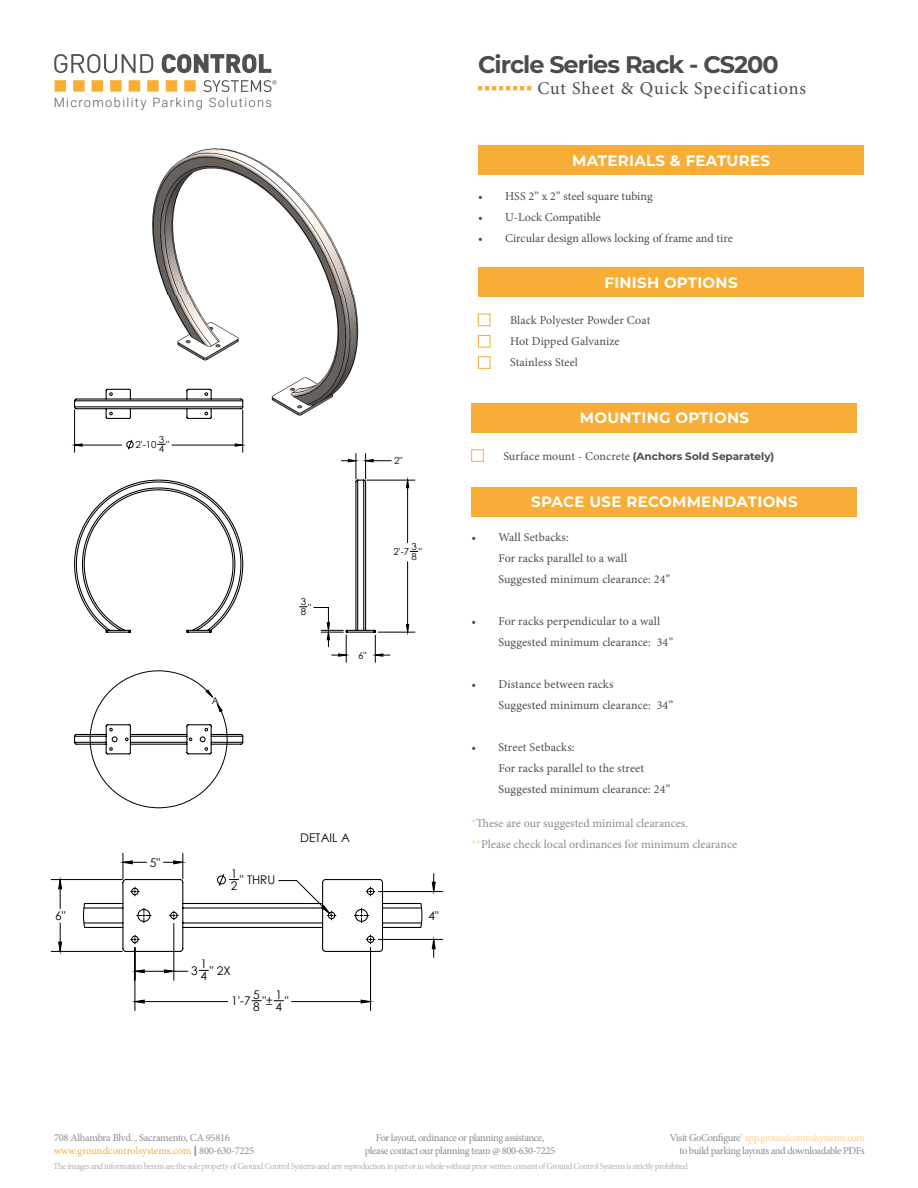
<style>
.page{position:relative;width:918px;height:1188px;background:#fff}
.page>*{position:absolute;margin:0;border:0;box-sizing:border-box;transform-origin:0 0}
.t1{font:700 24px "Montserrat";letter-spacing:-.04em;color:#4b4c4d}
.t2{font:18px "Minion Pro";letter-spacing:.055em;color:#4b4c4d}
.t3{font:700 15px "Montserrat";letter-spacing:.02em;color:#fff}
.t4{font:300 12.9px "Roboto";letter-spacing:.105em;color:#585858}
.Parag_text{font:12px/21px "Minion Pro";letter-spacing:.01em;color:#4b4c4d}
.Parag_text-2{font:12px "Minion Pro";color:#8a8c8f}
.t5{font:12px/9.1px "Century Gothic";color:#000}
.t6{font:10.5px/12.6px "Minion Pro";letter-spacing:-.04em;color:#8a8c8f;text-align:right}
.Parag_text-3{font:700 10.5px "Montserrat";color:#4b4c4d}
.t7{font:9.75px/7.5px "Century Gothic";color:#000}
.t8{font:9px "Minion Pro";letter-spacing:-.06em;color:#b2b3b7}
.s1{font-family:"Minion Pro";font-weight:400;font-size:12px}
.s2{color:#fbd291}
.s3{color:#f7ad36}
.s4{font-family:"Montserrat";font-weight:700}
</style>
<div class="page">
<svg style="left:55px;top:80px;width:141px;height:12px"></svg>
<svg style="left:54px;top:54px;width:99px;height:19px"></svg>
<svg style="left:162px;top:54px;width:109px;height:19px"></svg>
<svg style="left:204px;top:80px;width:73px;height:12px"></svg>
<div style="left:478px;top:146px;width:386px;height:29px;background:#f7ad36"></div>
<img style="left:152px;top:148px;width:207px;height:240px">
<div style="left:471px;top:487px;width:386px;height:30px;background:#f7ad36"></div>
<div style="left:478px;top:268px;width:386px;height:29px;background:#f7ad36"></div>
<div style="left:478px;top:314px;width:12px;height:12px;border:1px solid #f7ad36"></div>
<div style="left:478px;top:335px;width:12px;height:12px;border:1px solid #f7ad36"></div>
<div style="left:471px;top:449px;width:13px;height:13px;border:1px solid #f7ad36"></div>
<div style="left:471px;top:403px;width:386px;height:30px;background:#f7ad36"></div>
<svg style="left:478px;top:86px;width:53px;height:4px"></svg>
<svg style="left:50px;top:853px;width:393px;height:158px"></svg>
<svg style="left:135px;top:970px;width:9px;height:3px"></svg>
<svg style="left:165px;top:970px;width:9px;height:3px"></svg>
<svg style="left:59px;top:942px;width:3px;height:9px"></svg>
<svg style="left:59px;top:880px;width:3px;height:9px"></svg>
<svg style="left:432px;top:939px;width:3px;height:10px"></svg>
<svg style="left:432px;top:882px;width:3px;height:10px"></svg>
<svg style="left:361px;top:1000px;width:10px;height:3px"></svg>
<svg style="left:135px;top:1000px;width:9px;height:3px"></svg>
<svg style="left:174px;top:861px;width:9px;height:3px"></svg>
<svg style="left:123px;top:861px;width:9px;height:3px"></svg>
<svg style="left:83px;top:873px;width:340px;height:80px"></svg>
<svg style="left:91px;top:460px;width:319px;height:349px"></svg>
<hr style="left:407px;top:562px;width:1px;height:70px;background:#000">
<hr style="left:407px;top:480px;width:1px;height:63px;background:#000">
<hr style="left:378px;top:632px;width:37px;height:1px;background:#000">
<hr style="left:367px;top:480px;width:48px;height:1px;background:#000">
<svg style="left:376px;top:460px;width:15px;height:19px"></svg>
<svg style="left:376px;top:635px;width:14px;height:27px"></svg>
<svg style="left:406px;top:625px;width:3px;height:7px"></svg>
<svg style="left:406px;top:480px;width:3px;height:8px"></svg>
<svg style="left:73px;top:388px;width:303px;height:367px"></svg>
<div style="left:478px;top:356px;width:12px;height:13px;border:1px solid #f7ad36"></div>
<p class="t4" style="left:54px;top:93px;width:220px">Micromobility Parking Solutions</p>
<p class="t7" style="left:135px;top:441px;width:23px">2'-10</p>
<p class="t7" style="left:159px;top:435px;width:12px">3<br>4"</p>
<p class="t7" style="left:212px;top:697px;width:9px">A</p>
<p class="t7" style="left:301px;top:598px;width:12px">3<br>8"</p>
<p class="t7" style="left:394px;top:457px;width:10px">2"</p>
<p class="t7" style="left:393px;top:548px;width:17px">2'-7</p>
<p class="t7" style="left:411px;top:543px;width:12px">3<br>8"</p>
<p class="t7" style="left:358px;top:651px;width:10px">6"</p>
<p class="t5" style="left:150px;top:858px;width:12px">5"</p>
<p class="t5" style="left:231px;top:869px;width:8px">1</p>
<p class="t5" style="left:231px;top:875px;width:46px">2 " THRU</p>
<p class="t5" style="left:300px;top:833px;width:51px">DETAIL A</p>
<p class="t5" style="left:55px;top:911px;width:12px">6"</p>
<p class="t5" style="left:429px;top:911px;width:12px">4"</p>
<p class="t5" style="left:201px;top:959px;width:8px">1</p>
<p class="t5" style="left:191px;top:966px;width:41px">34" 2X</p>
<p class="t5" style="left:253px;top:990px;width:8px">5</p>
<p class="t5" style="left:275px;top:990px;width:14px">1<br>4"</p>
<p class="t5" style="left:231px;top:996px;width:43px">1'-7 8 "±</p>
<h1 class="t1" style="left:478px;top:47px;width:302px">Circle Series Rack - CS200</h1>
<h2 class="t2" style="left:537px;top:76px;width:270px">Cut Sheet &amp; Quick Specifications</h2>
<p class="t3" style="left:572px;top:149px;width:199px">MATERIALS &amp; FEATURES</p>
<p class="Parag_text" style="left:478px;top:185px;width:176px">• HSS 2” x 2” steel square tubing</p>
<p class="Parag_text" style="left:478px;top:206px;width:124px">• U-Lock Compatible</p>
<p class="Parag_text" style="left:478px;top:227px;width:256px">• Circular design allows locking of frame and tire</p>
<p class="t3" style="left:604px;top:271px;width:135px">FINISH OPTIONS</p>
<p class="Parag_text" style="left:510px;top:309px;width:142px;line-height:21.5px">Black Polyester Powder Coat<br>Hot Dipped Galvanize</p>
<p class="Parag_text" style="left:510px;top:352px;width:69px">Stainless Steel</p>
<p class="t3" style="left:580px;top:407px;width:171px">MOUNTING OPTIONS</p>
<p class="Parag_text-3" style="left:503px;top:449px;width:273px"><span class="s1">Surface mount - Concrete</span> (Anchors Sold Separately)</p>
<p class="t3" style="left:531px;top:491px;width:268px">SPACE USE RECOMMENDATIONS</p>
<p class="Parag_text" style="left:499px;top:527px;width:173px;text-indent:-27px">• Wall Setbacks:<br>For racks parallel to a wall<br>Suggested minimum clearance: 24”</p>
<p class="Parag_text" style="left:499px;top:611px;width:176px;text-indent:-27px">• For racks perpendicular to a wall<br>Suggested minimum clearance: 34”</p>
<p class="Parag_text" style="left:499px;top:674px;width:176px;text-indent:-27px">• Distance between racks<br>Suggested minimum clearance: 34”</p>
<p class="Parag_text" style="left:499px;top:737px;width:173px;text-indent:-27px">• Street Setbacks:<br>For racks parallel to the street<br>Suggested minimum clearance: 24”</p>
<p class="Parag_text-2" style="left:471px;top:815px;width:218px"><span class="s2">*</span>These are our suggested minimal clearances.</p>
<p class="Parag_text-2" style="left:471px;top:836px;width:267px"><span class="s2">**</span>Please check local ordinances for minimum clearance</p>
<p class="t6" style="left:54px;top:1132px;width:202px;text-align:left">708 Alhambra Blvd. , Sacramento, CA 95816 <span class="s3">www.groundcontrolsystems.com</span> <span class="s4">|</span> 800-630-7225</p>
<p class="t6" style="left:365px;top:1132px;width:192px;text-align:center">For layout, ordinance or planning assistance, please contact our planning team @ 800-630-7225</p>
<p class="t6" style="left:670px;top:1132px;width:197px">Visit GoConfigure<sup>™</sup> <span class="s2">app.groundcontrolsystems.com </span>to build parking layouts and downloadable PDFs</p>
<p class="t8" style="left:53px;top:1161px;width:636px">The images and information herein are the sole property of Ground Control Systems and any reproduction in part or in whole without prior written consent of Ground Control Systems is strictly prohibited</p>
</div>
